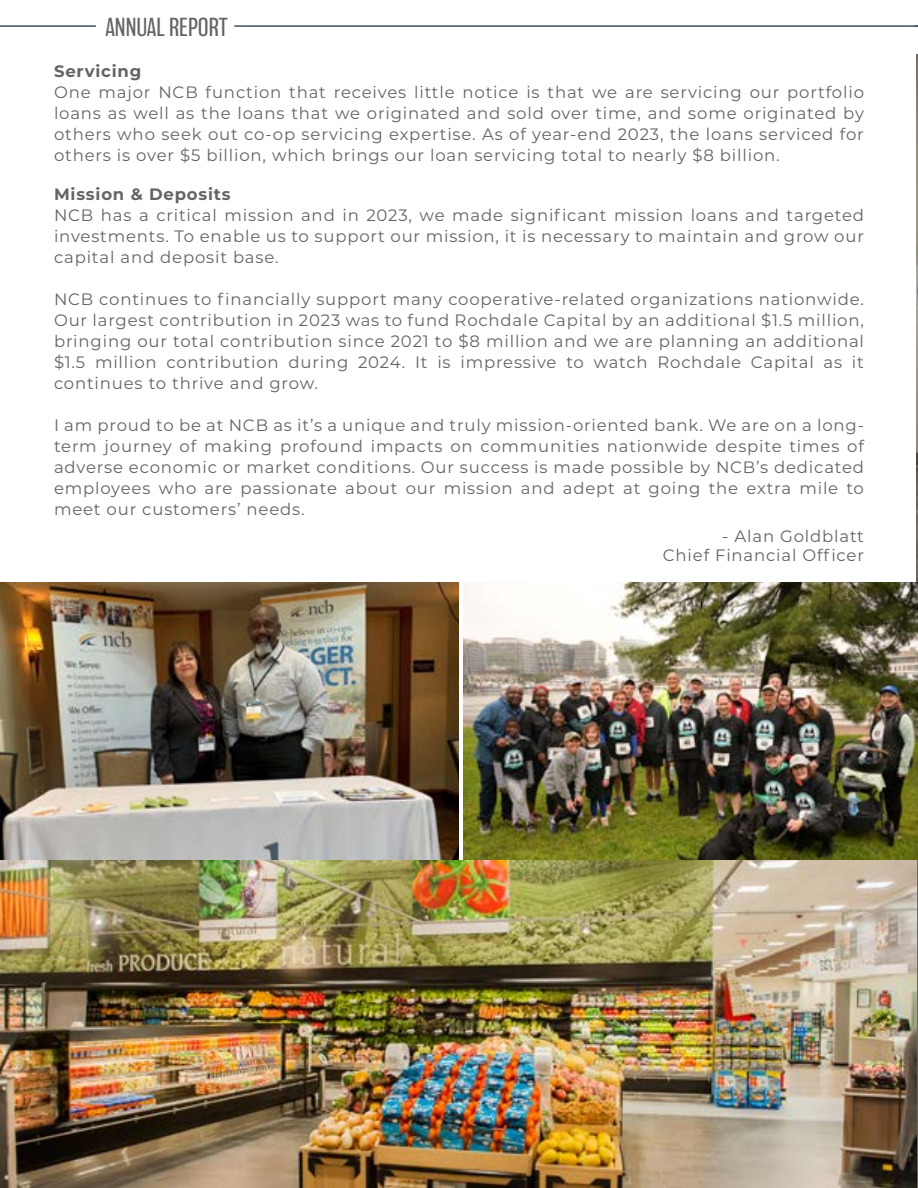
<style>
.page{position:relative;width:918px;height:1188px;background:#fff}
.page>*{position:absolute;margin:0;border:0;box-sizing:border-box;transform-origin:0 0}
.t1{font:200 24px "Balboa";color:#636466}
.t2{font:16.5px/21px "Montserrat";letter-spacing:.05em;color:#636466;text-align:justify}
.t3{font:700 16.5px "Montserrat";letter-spacing:.05em;color:#636466}
</style>
<div class="page">
<img style="left:916px;top:54px;width:2px;height:529px">
<hr style="left:0;top:25px;width:96px;height:2px;background:#375061">
<hr style="left:234px;top:25px;width:684px;height:2px;background:#375061">
<img style="left:0;top:860px;width:916px;height:328px">
<img style="left:0;top:583px;width:459px;height:276px">
<img style="left:464px;top:583px;width:454px;height:276px">
<h1 class="t1" style="left:105px;top:14px;width:124px">ANNUAL REPORT</h1>
<p class="t3" style="left:54px;top:60px;width:89px">Servicing</p>
<p class="t2" style="left:54px;top:82px;width:812px">One major NCB function that receives little notice is that we are servicing our portfolio loans as well as the loans that we originated and sold over time, and some originated by others who seek out co-op servicing expertise. As of year-end 2023, the loans serviced for others is over $5 billion, which brings our loan servicing total to nearly $8 billion.</p>
<p class="t3" style="left:54px;top:182px;width:178px">Mission &amp; Deposits</p>
<p class="t2" style="left:54px;top:204px;width:812px">NCB has a critical mission and in 2023, we made significant mission loans and targeted investments. To enable us to support our mission, it is necessary to maintain and grow our capital and deposit base.</p>
<p class="t2" style="left:54px;top:288px;width:812px">NCB continues to financially support many cooperative-related organizations nationwide.<br>Our largest contribution in 2023 was to fund Rochdale Capital by an additional $1.5 million, bringing our total contribution since 2021 to $8 million and we are planning an additional $1.5 million contribution during 2024. It is impressive to watch Rochdale Capital as it continues to thrive and grow.</p>
<p class="t2" style="left:54px;top:414px;width:812px">I am proud to be at NCB as it’s a unique and truly mission-oriented bank. We are on a long&shy;term journey of making profound impacts on communities nationwide despite times of adverse economic or market conditions. Our success is made possible by NCB’s dedicated employees who are passionate about our mission and adept at going the extra mile to meet our customers’ needs.</p>
<p class="t2" style="left:663px;top:525px;width:203px;line-height:19.5px;text-align:right">- Alan Goldblatt<br>Chief Financial Officer</p>
</div>
